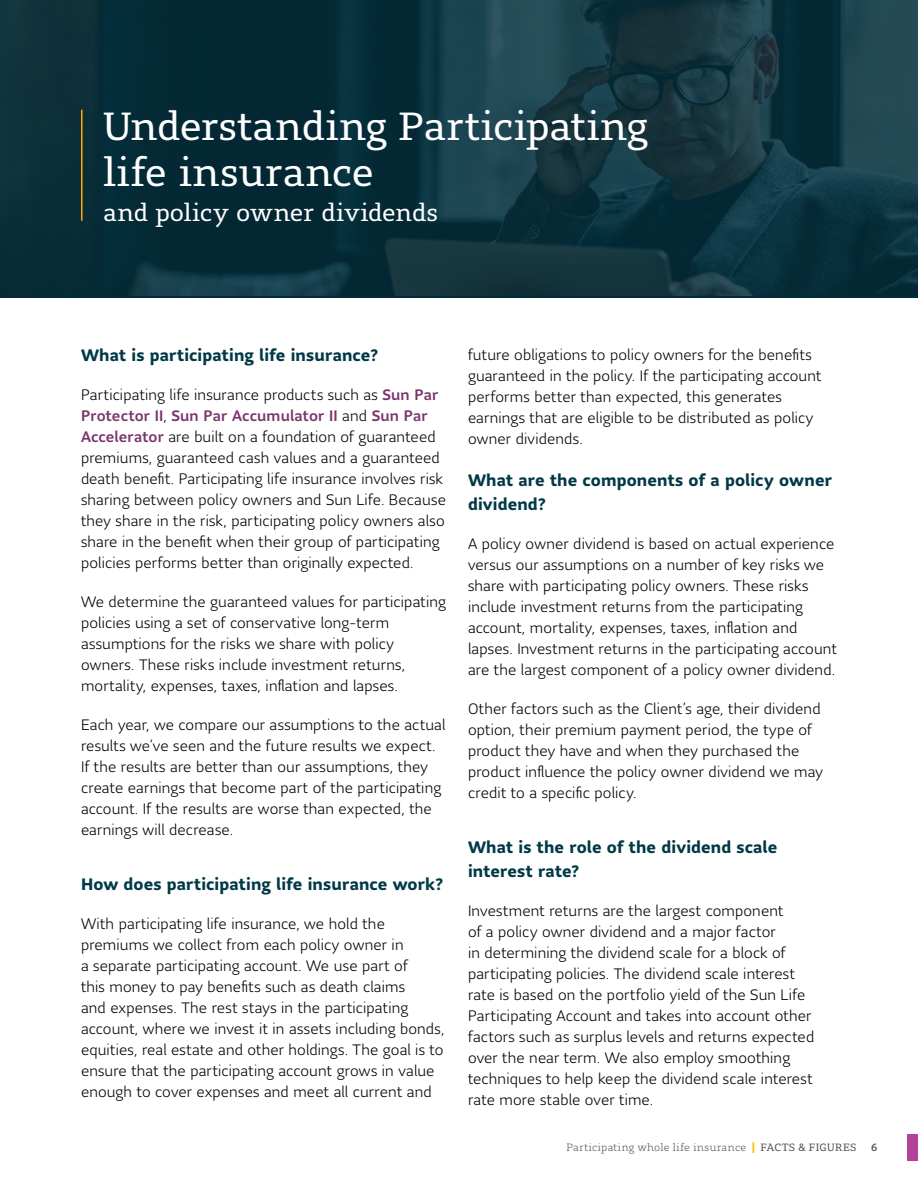
<style>
.page{position:relative;width:918px;height:1188px;background:#fff}
.page>*{position:absolute;margin:0;border:0;box-sizing:border-box;transform-origin:0 0}
.t1{font:39px/46.8px "Sun Life Serif";letter-spacing:.01em;color:#fff}
.t2{font:24px "Sun Life Serif";color:#fff}
.t3{font:700 16.5px/24px "Sun Life Sans";letter-spacing:.01em;color:#003946}
.t4{font:300 15px/21px "Sun Life Sans";letter-spacing:.01em;color:#000}
.t5{font:300 10.5px "Sun Life Serif";letter-spacing:.035em;color:#555}
.t6{font:500 10.5px "Sun Life Serif";color:#555}
.s1{font-weight:500;color:#79346d}
.s2{font-weight:700;color:#fcc000}
.s3{font-weight:400}
</style>
<div class="page">
<div style="left:908px;top:1134px;width:10px;height:26px;background:#b24398"></div>
<img style="left:0;top:0;width:918px;height:296px">
<hr style="left:81px;top:110px;width:1px;height:111px;background:#ffcb05">
<h1 class="t1" style="left:104px;top:102px;width:546px">Understanding Participating life insurance</h1>
<h2 class="t2" style="left:104px;top:196px;width:336px">and policy owner dividends</h2>
<p class="t3" style="left:81px;top:343px;width:299px">What is participating life insurance?</p>
<p class="t4" style="left:81px;top:384px;width:366px">Participating life insurance products such as <span class="s1">Sun Par Protector II</span>, <span class="s1">Sun Par Accumulator II</span> and <span class="s1">Sun Par Accelerator</span> are built on a foundation of guaranteed premiums, guaranteed cash values and a guaranteed death benefit. Participating life insurance involves risk sharing between policy owners and Sun Life. Because they share in the risk, participating policy owners also share in the benefit when their group of participating policies performs better than originally expected.</p>
<p class="t4" style="left:81px;top:591px;width:367px">We determine the guaranteed values for participating policies using a set of conservative long-term assumptions for the risks we share with policy owners. These risks include investment returns, mortality, expenses, taxes, inflation and lapses.</p>
<p class="t4" style="left:81px;top:714px;width:366px">Each year, we compare our assumptions to the actual results we’ve seen and the future results we expect.<br>If the results are better than our assumptions, they create earnings that become part of the participating account. If the results are worse than expected, the earnings will decrease.</p>
<p class="t3" style="left:81px;top:872px;width:364px">How does participating life insurance work?</p>
<p class="t4" style="left:81px;top:913px;width:365px">With participating life insurance, we hold the premiums we collect from each policy owner in<br>a separate participating account. We use part of<br>this money to pay benefits such as death claims<br>and expenses. The rest stays in the participating account, where we invest it in assets including bonds, equities, real estate and other holdings. The goal is to ensure that the participating account grows in value enough to cover expenses and meet all current and</p>
<p class="t4" style="left:468px;top:344px;width:355px">future obligations to policy owners for the benefits guaranteed in the policy. If the participating account performs better than expected, this generates earnings that are eligible to be distributed as policy owner dividends.</p>
<p class="t3" style="left:468px;top:468px;width:366px">What are the components of a policy owner dividend?</p>
<p class="t4" style="left:468px;top:533px;width:371px">A policy owner dividend is based on actual experience versus our assumptions on a number of key risks we share with participating policy owners. These risks include investment returns from the participating account, mortality, expenses, taxes, inflation and lapses. Investment returns in the participating account are the largest component of a policy owner dividend.</p>
<p class="t4" style="left:468px;top:698px;width:357px">Other factors such as the Client’s age, their dividend option, their premium payment period, the type of product they have and when they purchased the product influence the policy owner dividend we may credit to a specific policy.</p>
<p class="t3" style="left:468px;top:835px;width:311px">What is the role of the dividend scale interest rate?</p>
<p class="t4" style="left:468px;top:900px;width:348px">Investment returns are the largest component<br>of a policy owner dividend and a major factor<br>in determining the dividend scale for a block of participating policies. The dividend scale interest rate is based on the portfolio yield of the Sun Life Participating Account and takes into account other factors such as surplus levels and returns expected over the near term. We also employ smoothing techniques to help keep the dividend scale interest rate more stable over time.</p>
<p class="t5" style="left:566px;top:1140px;width:292px">Participating whole life insurance <span class="s2">|</span> <span class="s3">FACTS &amp; FIGURES</span></p>
<p class="t6" style="left:871px;top:1140px;width:8px">6</p>
</div>
